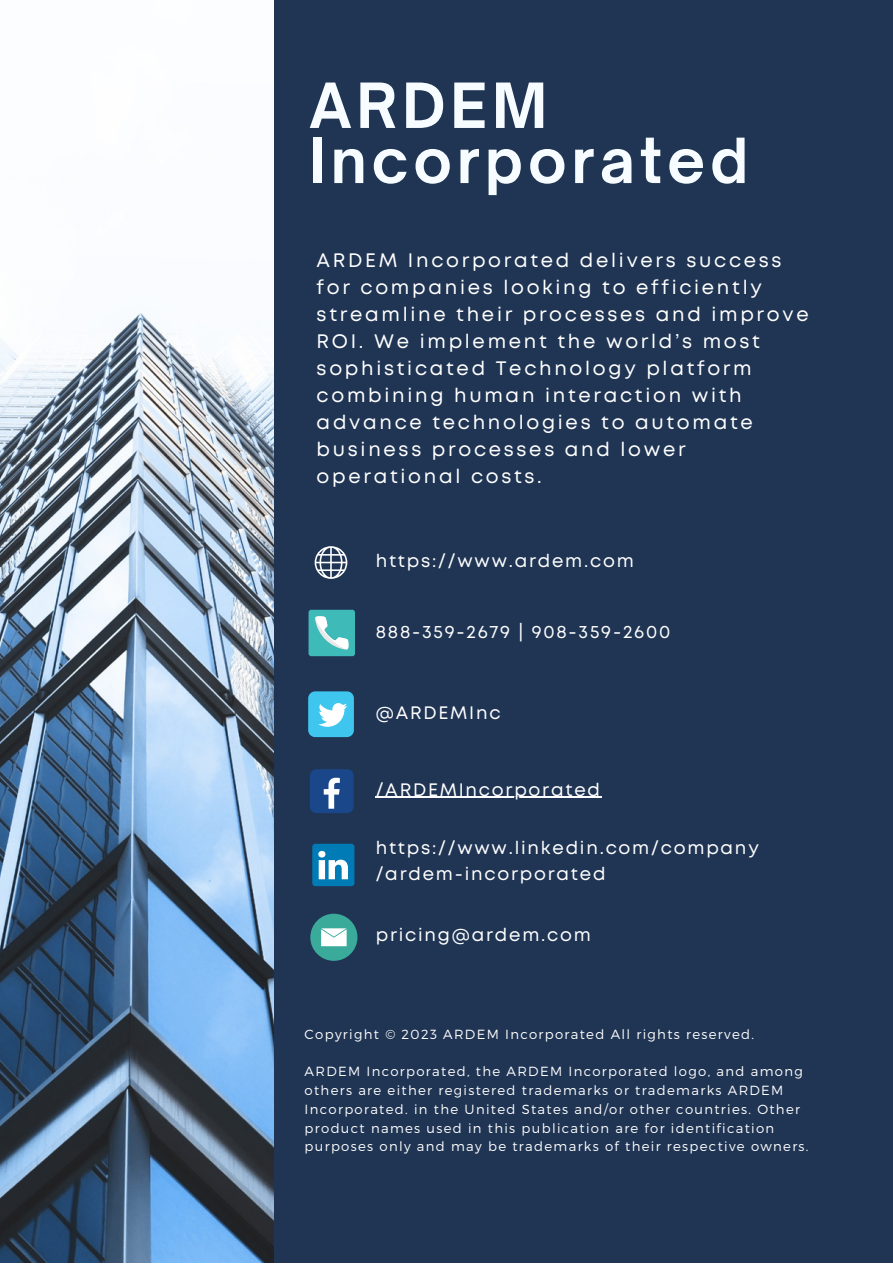
<style>
.page{position:relative;width:893px;height:1264px;background:#fff}
.page>*{position:absolute;margin:0;border:0;box-sizing:border-box;transform-origin:0 0}
.t1{font:700 59.55px/55.1px "Open Sauce One";letter-spacing:.08em;color:#f6fcff}
.t2{font:19.5px/27px "Mont";letter-spacing:.14em;color:#fff}
.t3{font:18px/25.8px "Mont";letter-spacing:.1em;color:#fff}
.t4{font:300 13.2px/18.8px "Montserrat";letter-spacing:.1em;color:#fff}
</style>
<div class="page">
<div style="left:0;top:0;width:892px;height:1262px;background:#203554"></div>
<img style="left:0;top:0;width:273px;height:1262px">
<div style="left:308px;top:691px;width:46px;height:46px;background:#3fc6ee;border-radius:7px"></div>
<svg style="left:318px;top:703px;width:29px;height:23px"></svg>
<div style="left:310px;top:769px;width:44px;height:44px;background:#1a4789;border-radius:7px"></div>
<svg style="left:324px;top:777px;width:16px;height:31px"></svg>
<div style="left:310px;top:913px;width:47px;height:47px;background:#3aaa9b;border-radius:50%"></div>
<svg style="left:321px;top:928px;width:25px;height:18px"></svg>
<div style="left:308px;top:609px;width:47px;height:47px;background:#3ebab8;border-radius:3px"></div>
<svg style="left:315px;top:616px;width:33px;height:33px"></svg>
<svg style="left:314px;top:546px;width:33px;height:33px"></svg>
<svg style="left:312px;top:843px;width:42px;height:43px;background:#3d98c4"></svg>
<hr style="left:375px;top:797px;width:226px;height:1px;background:#fff">
<p class="t1" style="left:309px;top:78px;width:440px">ARDEM<br>Incorporated</p>
<p class="t2" style="left:316px;top:248px;width:493px">ARDEM Incorporated delivers success for companies looking to efficiently streamline their processes and improve ROI. We implement the world’s most sophisticated Technology platform combining human interaction with advance technologies to automate business processes and lower operational costs.</p>
<p class="t3" style="left:375px;top:549px;width:260px">https://www.ardem.com</p>
<p class="t3" style="left:375px;top:619px;width:296px">888-359-2679 | 908-359-2600</p>
<p class="t3" style="left:375px;top:700px;width:126px">@ARDEMInc</p>
<p class="t3" style="left:375px;top:778px;width:226px">/ARDEMIncorporated</p>
<p class="t3" style="left:375px;top:835px;width:384px">https://www.linkedin.com/company /ardem-incorporated</p>
<p class="t3" style="left:375px;top:923px;width:217px">pricing@ardem.com</p>
<p class="t4" style="left:304px;top:1024px;width:451px">Copyright © 2023 ARDEM Incorporated All rights reserved.</p>
<p class="t4" style="left:304px;top:1061px;width:505px">ARDEM Incorporated, the ARDEM Incorporated logo, and among others are either registered trademarks or trademarks ARDEM Incorporated. in the United States and/or other countries. Other product names used in this publication are for identification purposes only and may be trademarks of their respective owners.</p>
</div>
